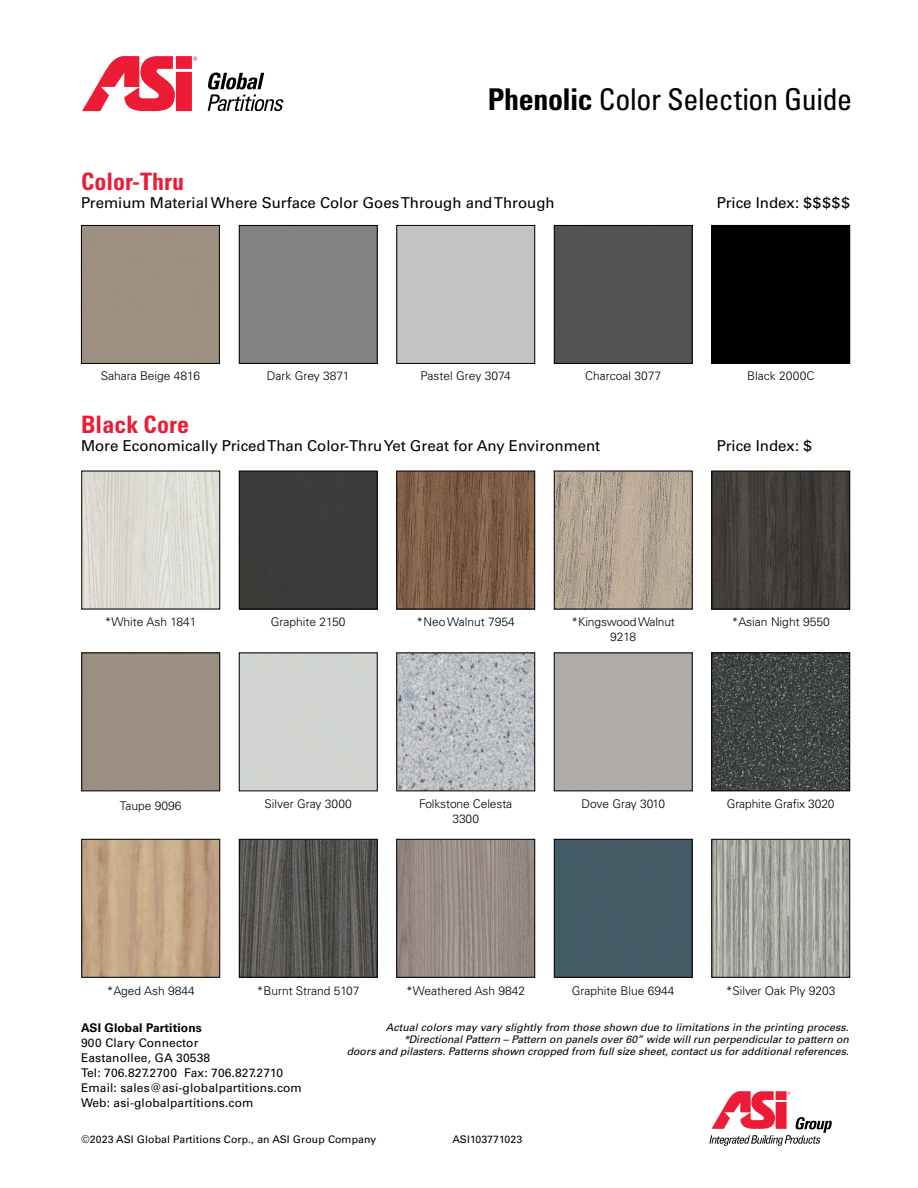
<style>
.page{position:relative;width:918px;height:1188px;background:#fff}
.page>*{position:absolute;margin:0;border:0;box-sizing:border-box;transform-origin:0 0}
.t1{font:condensed 30px "Univers LT Pro";letter-spacing:-.015em;color:#000}
.t2{font:700 condensed 24px "Univers LT Pro";color:#ed1b36}
.t3{font:15px "Univers LT Pro 55 Roman";color:#000}
.t4{font:300 12px/15px "Univers LT Pro 45";color:#000;text-align:center}
.t5{font:12px/15px "Univers LT Pro 55 Roman";letter-spacing:.01em;color:#000}
.t6{font:700 12px "Univers LT Pro 65";letter-spacing:.01em;color:#000}
.t7{font:300 12px "Univers LT Pro 45";letter-spacing:-.02em;color:#000}
.t8{font:italic 10.5px/12px "Univers LT Pro 55";color:#000;text-align:right}
.t9{font:10.5px "Univers LT Pro 55 Roman";letter-spacing:.01em;color:#000}
.s1{font-weight:700}
</style>
<div class="page">
<svg style="left:82px;top:56px;width:115px;height:55px"></svg>
<svg style="left:207px;top:73px;width:77px;height:38px"></svg>
<svg style="left:709px;top:1091px;width:123px;height:55px"></svg>
<img style="left:83px;top:473px;width:135px;height:134px">
<div style="left:81px;top:471px;width:139px;height:138px;border:1px solid #000"></div>
<div style="left:81px;top:653px;width:139px;height:138px;border:1px solid #000"></div>
<img style="left:83px;top:841px;width:135px;height:135px">
<div style="left:81px;top:839px;width:139px;height:139px;border:1px solid #000"></div>
<div style="left:241px;top:473px;width:135px;height:134px;background:#3b3c3a"></div>
<div style="left:239px;top:471px;width:139px;height:138px;border:1px solid #000"></div>
<div style="left:239px;top:653px;width:139px;height:138px;border:1px solid #000"></div>
<img style="left:241px;top:841px;width:135px;height:135px">
<div style="left:239px;top:839px;width:139px;height:139px;border:1px solid #000"></div>
<img style="left:398px;top:473px;width:135px;height:134px">
<div style="left:396px;top:471px;width:139px;height:138px;border:1px solid #000"></div>
<img style="left:398px;top:655px;width:135px;height:134px">
<div style="left:396px;top:653px;width:139px;height:138px;border:1px solid #000"></div>
<img style="left:398px;top:841px;width:135px;height:135px">
<div style="left:396px;top:839px;width:139px;height:139px;border:1px solid #000"></div>
<img style="left:556px;top:473px;width:135px;height:134px">
<div style="left:554px;top:471px;width:139px;height:138px;border:1px solid #000"></div>
<div style="left:554px;top:653px;width:139px;height:138px;border:1px solid #000"></div>
<div style="left:713px;top:227px;width:135px;height:135px;background:#000"></div>
<div style="left:711px;top:225px;width:139px;height:139px;border:1px solid #000"></div>
<img style="left:713px;top:473px;width:135px;height:134px">
<div style="left:711px;top:471px;width:139px;height:138px;border:1px solid #000"></div>
<img style="left:713px;top:655px;width:135px;height:134px">
<div style="left:711px;top:653px;width:139px;height:138px;border:1px solid #000"></div>
<div style="left:81px;top:225px;width:139px;height:139px;border:1px solid #000"></div>
<div style="left:239px;top:225px;width:139px;height:139px;border:1px solid #000"></div>
<div style="left:396px;top:225px;width:139px;height:139px;border:1px solid #000"></div>
<div style="left:556px;top:227px;width:135px;height:135px;background:#535154"></div>
<div style="left:554px;top:225px;width:139px;height:139px;border:1px solid #000"></div>
<div style="left:556px;top:841px;width:135px;height:135px;background:#455c67"></div>
<div style="left:554px;top:839px;width:139px;height:139px;border:1px solid #000"></div>
<img style="left:713px;top:841px;width:135px;height:135px">
<div style="left:711px;top:839px;width:139px;height:139px;border:1px solid #000"></div>
<h1 class="t1" style="left:488px;top:80px;width:366px"><span class="s1">Phenolic</span> Color Selection Guide</h1>
<h2 class="t2" style="left:81px;top:167px;width:105px">Color-Thru</h2>
<p class="t3" style="left:81px;top:192px;width:475px">Premium Material Where Surface Color Goes Through and Through</p>
<p class="t3" style="left:717px;top:192px;width:134px">Price Index: $$$$$</p>
<p class="t4" style="left:101px;top:368px;width:101px">Sahara Beige 4816</p>
<p class="t4" style="left:267px;top:368px;width:84px">Dark Grey 3871</p>
<p class="t4" style="left:421px;top:368px;width:92px">Pastel Grey 3074</p>
<p class="t4" style="left:585px;top:368px;width:78px">Charcoal 3077</p>
<h2 class="t2" style="left:81px;top:410px;width:109px">Black Core</h2>
<p class="t3" style="left:81px;top:435px;width:521px">More Economically Priced Than Color-Thru Yet Great for Any Environment</p>
<p class="t4" style="left:747px;top:368px;width:69px">Black 2000C</p>
<p class="t3" style="left:717px;top:435px;width:96px">Price Index: $</p>
<p class="t4" style="left:105px;top:614px;width:93px">*White Ash 1841</p>
<p class="t4" style="left:271px;top:614px;width:76px">Graphite 2150</p>
<p class="t4" style="left:417px;top:614px;width:100px">*Neo Walnut 7954</p>
<p class="t4" style="left:732px;top:614px;width:99px">*Asian Night 9550</p>
<p class="t4" style="left:572px;top:614px;width:105px">*Kingswood Walnut<br>9218</p>
<p class="t4" style="left:120px;top:798px;width:63px">Taupe 9096</p>
<p class="t7" style="left:582px;top:796px;width:85px">Dove Gray 3010</p>
<p class="t4" style="left:727px;top:796px;width:109px">Graphite Grafix 3020</p>
<p class="t4" style="left:265px;top:796px;width:89px">Silver Gray 3000</p>
<p class="t4" style="left:419px;top:796px;width:94px">Folkstone Celesta<br>3300</p>
<p class="t4" style="left:107px;top:983px;width:90px">*Aged Ash 9844</p>
<p class="t4" style="left:257px;top:983px;width:104px">*Burnt Strand 5107</p>
<p class="t4" style="left:406px;top:983px;width:121px">*Weathered Ash 9842</p>
<p class="t4" style="left:572px;top:983px;width:104px">Graphite Blue 6944</p>
<p class="t4" style="left:726px;top:983px;width:111px">*Silver Oak Ply 9203</p>
<p class="t6" style="left:81px;top:1019px;width:122px">ASI Global Partitions</p>
<p class="t5" style="left:81px;top:1035px;width:222px">900 Clary Connector<br>Eastanollee, GA 30538<br>Tel: 706.827.2700 Fax: 706.827.2710<br>Email: sales@asi-globalpartitions.com<br>Web: asi-globalpartitions.com</p>
<p class="t8" style="left:347px;top:1021px;width:504px">Actual colors may vary slightly from those shown due to limitations in the printing process. *Directional Pattern – Pattern on panels over 60” wide will run perpendicular to pattern on<br>doors and pilasters. Patterns shown cropped from full size sheet, contact us for additional references.</p>
<p class="t9" style="left:81px;top:1132px;width:297px">©2023 ASI Global Partitions Corp., an ASI Group Company</p>
<p class="t9" style="left:452px;top:1132px;width:71px">ASI103771023</p>
</div>
